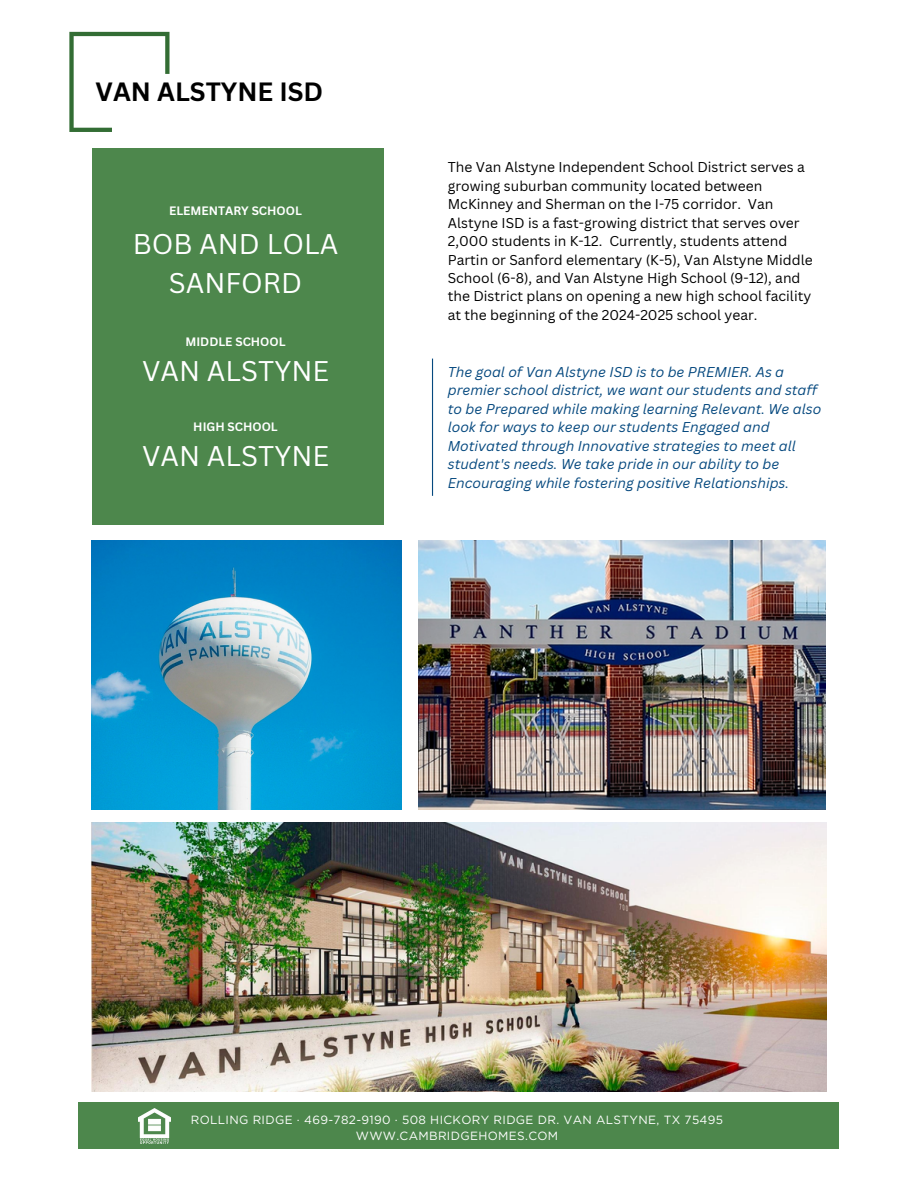
<style>
.page{position:relative;width:918px;height:1188px;background:#fff}
.page>*{position:absolute;margin:0;border:0;box-sizing:border-box;transform-origin:0 0}
.t1{font:27.75px/38.5px "Canva Sans";color:#fff;text-align:center}
.t2{font:700 25.8px "Canva Sans";color:#000}
.t3{font:13.8px/18.5px "Canva Sans";color:#000}
.t4{font:italic 13.8px/18.5px "Canva Sans";color:#06497f}
.t5{font:11.85px "Gotham HTF";letter-spacing:.03em;color:#fff}
.t6{font:700 11.85px "Canva Sans";color:#fff}
</style>
<div class="page">
<div style="left:92px;top:148px;width:292px;height:377px;background:#4d874c"></div>
<hr style="left:432px;top:359px;width:1px;height:137px;background:#06497f">
<img style="left:418px;top:540px;width:408px;height:269px">
<img style="left:92px;top:823px;width:734px;height:269px">
<img style="left:92px;top:540px;width:310px;height:269px">
<svg style="left:69px;top:32px;width:101px;height:100px"></svg>
<div style="left:79px;top:1103px;width:760px;height:46px;background:#4d874c"></div>
<img style="left:139px;top:1108px;width:31px;height:35px">
<p class="t2" style="left:96px;top:73px;width:229px">VAN ALSTYNE ISD</p>
<p class="t6" style="left:169px;top:203px;width:134px">ELEMENTARY SCHOOL</p>
<p class="t1" style="left:133px;top:224px;width:207px">BOB AND LOLA<br>SANFORD</p>
<p class="t6" style="left:185px;top:333px;width:102px">MIDDLE SCHOOL</p>
<p class="t1" style="left:142px;top:351px;width:189px">VAN ALSTYNE</p>
<p class="t6" style="left:193px;top:418px;width:86px">HIGH SCHOOL</p>
<p class="t1" style="left:142px;top:436px;width:189px">VAN ALSTYNE</p>
<p class="t3" style="left:448px;top:158px;width:366px">The Van Alstyne Independent School District serves a growing suburban community located between McKinney and Sherman on the I-75 corridor. Van Alstyne ISD is a fast-growing district that serves over 2,000 students in K-12. Currently, students attend Partin or Sanford elementary (K-5), Van Alstyne Middle School (6-8), and Van Alstyne High School (9-12), and the District plans on opening a new high school facility at the beginning of the 2024-2025 school year.</p>
<p class="t4" style="left:448px;top:362px;width:375px">The goal of Van Alstyne ISD is to be PREMIER. As a premier school district, we want our students and staff to be Prepared while making learning Relevant. We also look for ways to keep our students Engaged and Motivated through Innovative strategies to meet all student's needs. We take pride in our ability to be Encouraging while fostering positive Relationships.</p>
<p class="t5" style="left:191px;top:1113px;width:534px">ROLLING RIDGE · 469-782-9190 · 508 HICKORY RIDGE DR. VAN ALSTYNE, TX 75495</p>
<p class="t5" style="left:356px;top:1129px;width:204px">WWW.CAMBRIDGEHOMES.COM</p>
</div>
